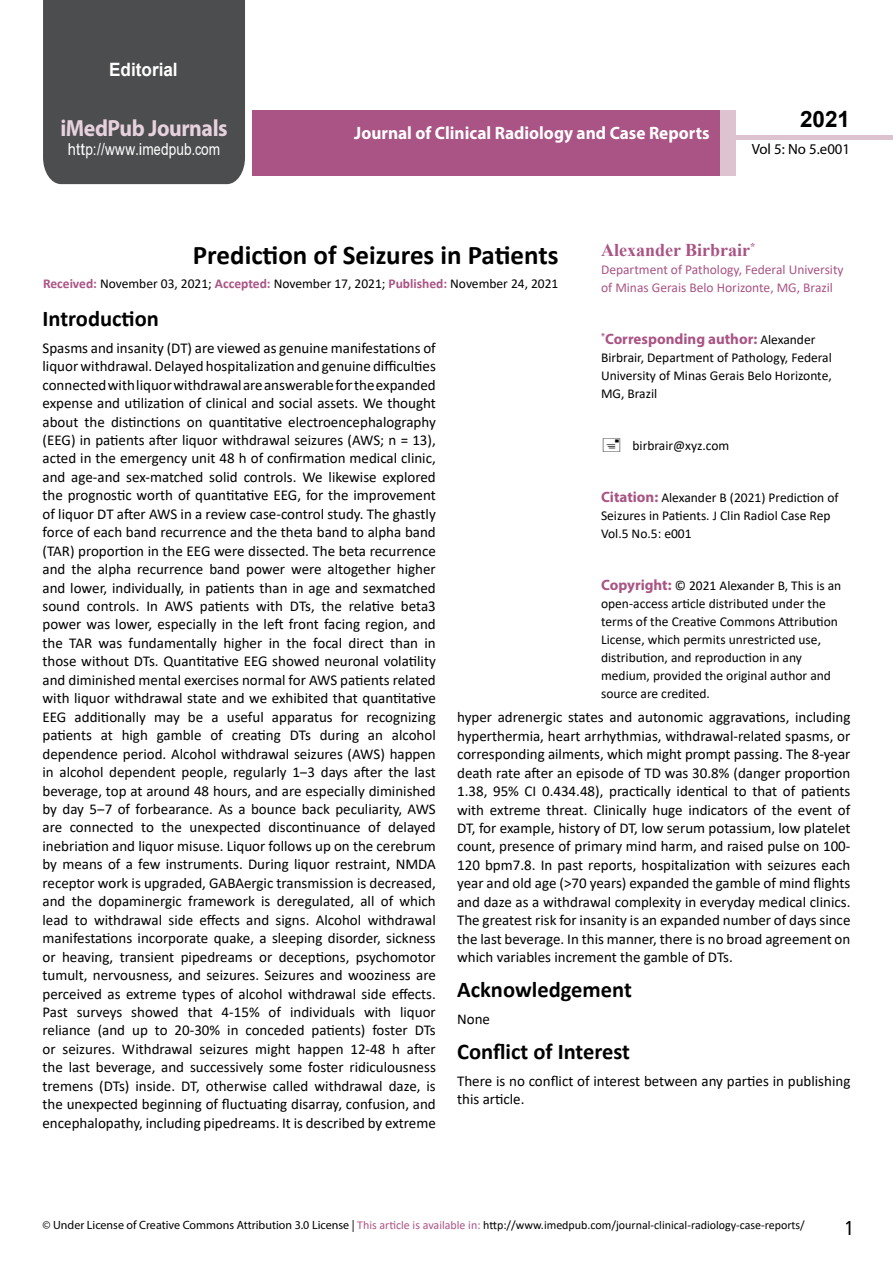
<style>
.page{position:relative;width:893px;height:1263px;background:#fff}
.page>*{position:absolute;margin:0;border:0;box-sizing:border-box;transform-origin:0 0}
.t1{font:700 27px "Calibri";color:#000}
.t2{font:25.5px "Tunga";color:#000}
.t3{font:700 23.4px "Myriad Pro";letter-spacing:-.02em;color:#e6d1dd;scale:.93 1}
.t4{font:700 22.5px "Calibri";color:#000}
.t5{font:700 22.5px "Arial";color:#000}
.t6{font:700 18.45px "Arial";color:#fff;scale:.93 1}
.t7{font:700 18px "Myriad Pro";color:#fff;scale:.96 1}
.t8{font:700 18px "Times New Roman";color:#a95484}
.t9{font:16.5px "Arial";letter-spacing:.01em;color:#fff;scale:.89 1}
.t10{font:15px/18.5px "Calibri";color:#000;text-align:justify}
.t11{font:700 15px "Myriad Pro";color:#a95484}
.t12{font:14.85px "Myriad Pro";color:#000}
.t13{font:13.5px/18px "Calibri";color:#000}
.t14{font:13.5px/18px "Calibri";color:#a95484}
.t15{font:12px "Calibri";color:#000}
.s1{font-family:"Calibri"}
.s2{font-family:"Calibri";font-weight:400;font-size:13.5px;color:#000}
.s3{font-weight:700;color:#a95484}
.s4{font-family:"Myriad Pro";font-weight:700;font-size:15px;color:#a95484}
.s5{font-family:"Myriad Pro"}
.s6{color:#a95484}
</style>
<div class="page">
<div style="left:43px;top:0;width:202px;height:184px;background:#4c4d4f"></div>
<div style="left:252px;top:110px;width:469px;height:66px;background:#a95484"></div>
<div style="left:720px;top:110px;width:16px;height:66px;background:#ddc2d0"></div>
<div style="left:736px;top:135px;width:157px;height:5px;background:#ddc2d0"></div>
<p class="t6" style="left:109px;top:56px;width:75px">Editorial</p>
<h3 class="t3" style="left:60px;top:113px;width:181px">iMedPub Journals</h3>
<p class="t9" style="left:68px;top:138px;width:173px">http://www<span class="s1">.</span>imedpub<span class="s1">.</span>com</p>
<p class="t7" style="left:354px;top:121px;width:372px">Journal of Clinical Radiology and Case Reports</p>
<h3 class="t5" style="left:800px;top:104px;width:52px">2021</h3>
<p class="t12" style="left:752px;top:140px;width:100px">Vol 5: No 5.e001</p>
<p class="t8" style="left:601px;top:237px;width:156px">Alexander Birbrair<sup>*</sup></p>
<p class="t14" style="left:601px;top:260px;width:244px">Department of Pathology, Federal University of Minas Gerais Belo Horizonte, MG, Brazil</p>
<p class="t11" style="left:601px;top:329px;width:216px"><sup>*</sup>Corresponding author: <span class="s2">Alexander</span></p>
<p class="t13" style="left:601px;top:348px;width:232px;text-align:justify">Birbrair, Department of Pathology, Federal University of Minas Gerais Belo Horizonte, MG, Brazil</p>
<h1 class="t1" style="left:193px;top:236px;width:367px">Prediction of Seizures in Patients</h1>
<p class="t13" style="left:43px;top:274px;width:517px"><span class="s3">Received:</span> November 03, 2021; <span class="s3">Accepted:</span> November 17, 2021; <span class="s3">Published:</span> November 24, 2021</p>
<h3 class="t4" style="left:43px;top:302px;width:118px">Introduction</h3>
<p class="t10" style="left:43px;top:338px;width:395px">Spasms and insanity (DT) are viewed as genuine manifestations of liquor withdrawal. Delayed hospitalization and genuine difficulties connected with liquor withdrawal are answerable for the expanded expense and utilization of clinical and social assets. We thought about the distinctions on quantitative electroencephalography (EEG) in patients after liquor withdrawal seizures (AWS; n = 13), acted in the emergency unit 48 h of confirmation medical clinic, and age-and sex-matched solid controls. We likewise explored the prognostic worth of quantitative EEG, for the improvement of liquor DT after AWS in a review case-control study. The ghastly force of each band recurrence and the theta band to alpha band (TAR) proportion in the EEG were dissected. The beta recurrence and the alpha recurrence band power were altogether higher and lower, individually, in patients than in age and sexmatched sound controls. In AWS patients with DTs, the relative beta3 power was lower, especially in the left front facing region, and the TAR was fundamentally higher in the focal direct than in those without DTs. Quantitative EEG showed neuronal volatility and diminished mental exercises normal for AWS patients related with liquor withdrawal state and we exhibited that quantitative EEG additionally may be a useful apparatus for recognizing patients at high gamble of creating DTs during an alcohol dependence period. Alcohol withdrawal seizures (AWS) happen in alcohol dependent people, regularly 1‒3 days after the last beverage, top at around 48 hours, and are especially diminished by day 5‒7 of forbearance. As a bounce back peculiarity, AWS are connected to the unexpected discontinuance of delayed inebriation and liquor misuse. Liquor follows up on the cerebrum by means of a few instruments. During liquor restraint, NMDA receptor work is upgraded, GABAergic transmission is decreased, and the dopaminergic framework is deregulated, all of which lead to withdrawal side effects and signs. Alcohol withdrawal manifestations incorporate quake, a sleeping disorder, sickness or heaving, transient pipedreams or deceptions, psychomotor tumult, nervousness, and seizures. Seizures and wooziness are perceived as extreme types of alcohol withdrawal side effects.<br>Past surveys showed that 4-15% of individuals with liquor reliance (and up to 20-30% in conceded patients) foster DTs or seizures. Withdrawal seizures might happen 12-48 h after the last beverage, and successively some foster ridiculousness tremens (DTs) inside. DT, otherwise called withdrawal daze, is the unexpected beginning of fluctuating disarray, confusion, and encephalopathy, including pipedreams. It is described by extreme</p>
<p class="t13" style="left:633px;top:436px;width:98px">birbrair@xyz.com</p>
<p class="t13" style="left:601px;top:488px;width:239px"><span class="s4">Citation:</span> Alexander B (2021) Prediction of<br>Seizures in Patients. J Clin Radiol Case Rep<br>Vol.5 No.5: e001</p>
<p class="t13" style="left:601px;top:576px;width:242px"><span class="s4">Copyright:</span> © 2021 Alexander B, This is an open-access article distributed under the terms of the Creative Commons Attribution License, which permits unrestricted use, distribution, and reproduction in any medium, provided the original author and source are credited.</p>
<p class="t10" style="left:457px;top:708px;width:395px">hyper adrenergic states and autonomic aggravations, including hyperthermia, heart arrhythmias, withdrawal-related spasms, or corresponding ailments, which might prompt passing. The 8-year death rate after an episode of TD was 30.8% (danger proportion 1.38, 95% CI 0.434.48), practically identical to that of patients with extreme threat. Clinically huge indicators of the event of DT, for example, history of DT, low serum potassium, low platelet count, presence of primary mind harm, and raised pulse on 100- 120 bpm7.8. In past reports, hospitalization with seizures each year and old age (&gt;70 years) expanded the gamble of mind flights and daze as a withdrawal complexity in everyday medical clinics.<br>The greatest risk for insanity is an expanded number of days since the last beverage. In this manner, there is no broad agreement on which variables increment the gamble of DTs.</p>
<h3 class="t4" style="left:457px;top:974px;width:176px">Acknowledgement</h3>
<p class="t10" style="left:457px;top:1009px;width:34px">None</p>
<h3 class="t4" style="left:457px;top:1035px;width:174px">Conflict of Interest</h3>
<p class="t10" style="left:457px;top:1071px;width:395px">There is no conflict of interest between any parties in publishing this article.</p>
<p class="t15" style="left:43px;top:1217px;width:764px"><span class="s5">© Under License of Creative Commons Attribution 3.0 License |</span> <span class="s6">This article is available in:</span> http://www.imedpub.com/journal-clinical-radiology-case-reports/</p>
<h2 class="t2" style="left:845px;top:1211px;width:9px">1</h2>
</div>
